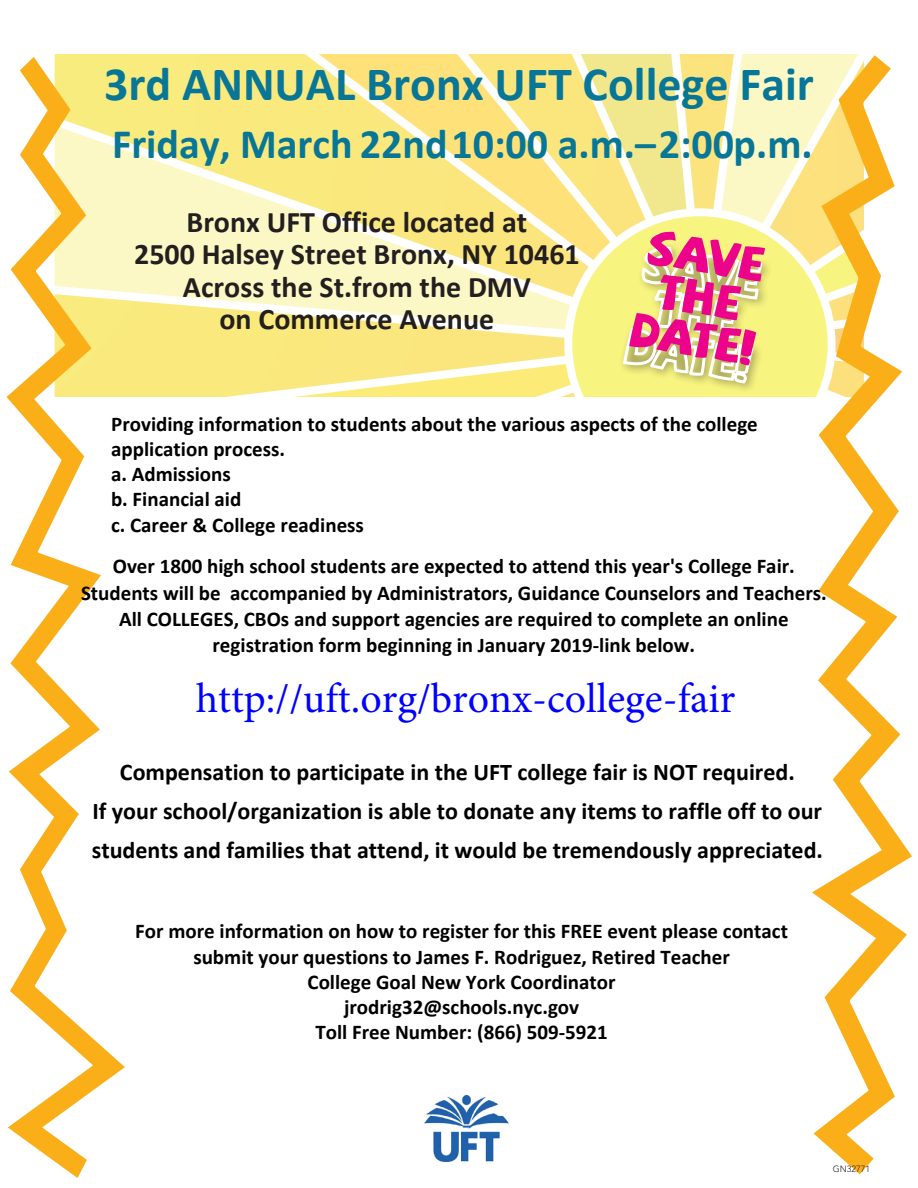
<style>
.page{position:relative;width:918px;height:1188px;background:#fff}
.page>*{position:absolute;margin:0;border:0;box-sizing:border-box;transform-origin:0 0}
.t1{font:700 48px "Calibri";color:#077697}
.t2{font:48px/42px "SAF";color:#ed028c;text-align:center}
.t3{font:700 42px "Calibri";color:#077697}
.t4{font:42px "Minion Pro";color:#00f}
.t5{font:700 30px/32.2px "Calibri";color:#231f20;text-align:center}
.t6{font:700 24px/39.3px "Calibri";color:#000;text-align:center}
.t7{font:700 21px/25.2px "Calibri";color:#000;text-align:center}
.t8{font:300 9px "Avenir LT Std";color:#231f20}
</style>
<div class="page">
<svg style="left:141px;top:54px;width:652px;height:342px;background:#f8ec9a"></svg>
<svg style="left:6px;top:54px;width:135px;height:1124px"></svg>
<svg style="left:793px;top:54px;width:119px;height:1121px"></svg>
<img style="left:424px;top:1095px;width:85px;height:66px">
<p class="t1" style="left:104px;top:54px;width:711px">3rd ANNUAL Bronx UFT College Fair</p>
<p class="t3" style="left:112px;top:117px;width:702px">Friday, March 22nd 10:00 a.m.– 2:00 p.m.</p>
<p class="t5" style="left:134px;top:206px;width:447px">Bronx UFT Office located at<br>2500 Halsey Street Bronx, NY 10461<br>Across the St.from the DMV<br>on Commerce Avenue</p>
<p class="t2" style="left:647px;top:227px;width:127px;rotate:9deg">save the date!</p>
<p class="t7" style="left:111px;top:411px;width:648px;text-align:left">Providing information to students about the various aspects of the college application process.<br>a. Admissions<br>b. Financial aid<br>c. Career &amp; College readiness</p>
<p class="t7" style="left:81px;top:553px;width:747px;line-height:26.4px">Over 1800 high school students are expected to attend this year's College Fair.<br>Students will be accompanied by Administrators, Guidance Counselors and Teachers.<br>All COLLEGES, CBOs and support agencies are required to complete an online registration form beginning in January 2019-link below.</p>
<h2 class="t4" style="left:196px;top:670px;width:541px">http://uft.org/bronx-college-fair</h2>
<p class="t6" style="left:92px;top:752px;width:733px">Compensation to participate in the UFT college fair is NOT required.<br>If your school/organization is able to donate any items to raffle off to our students and families that attend, it would be tremendously appreciated.</p>
<p class="t7" style="left:135px;top:919px;width:654px">For more information on how to register for this FREE event please contact submit your questions to James F. Rodriguez, Retired Teacher<br>College Goal New York Coordinator<br>jrodrig32@schools.nyc.gov<br>Toll Free Number: (866) 509-5921</p>
<p class="t8" style="left:833px;top:1164px;width:39px">GN32771</p>
</div>
